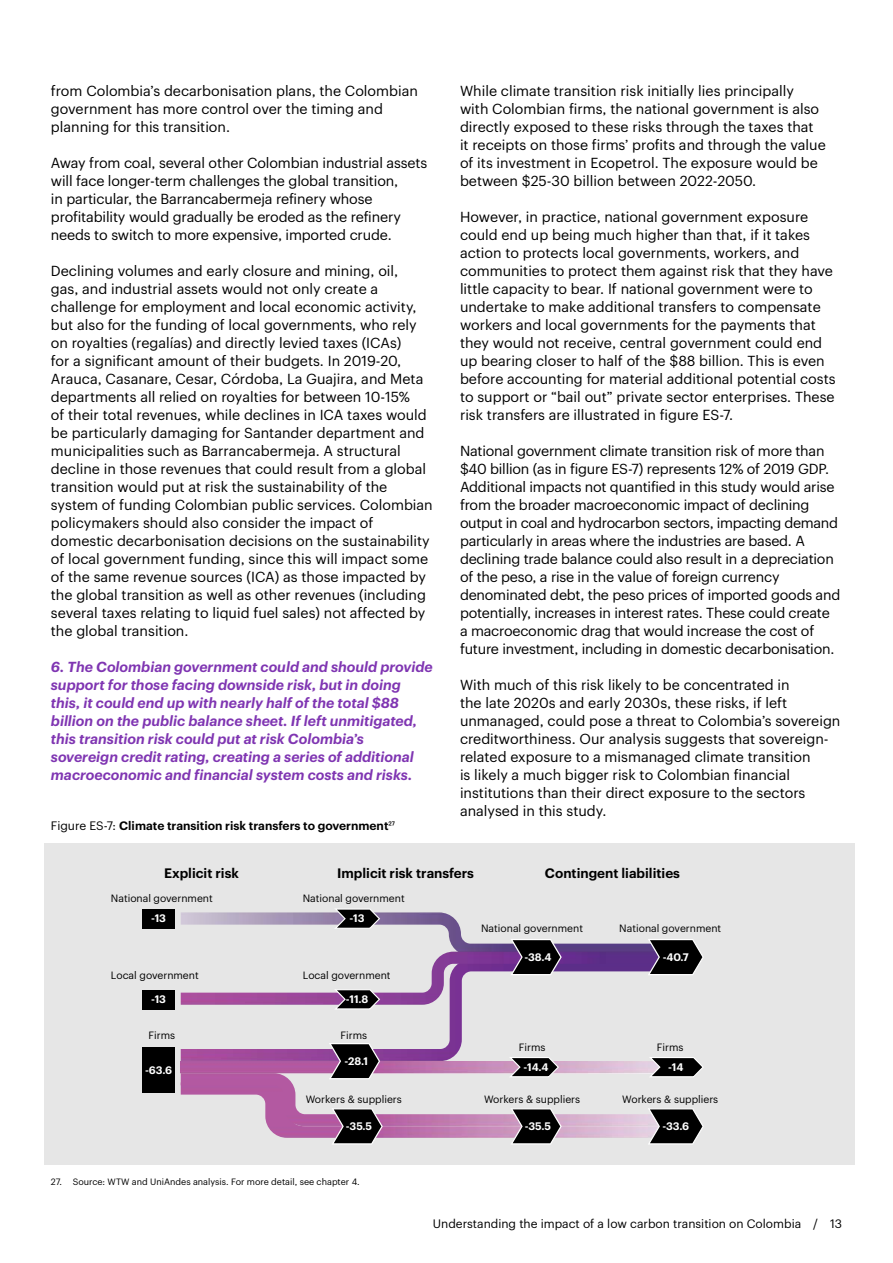
<style>
.page{position:relative;width:893px;height:1263px;background:#fff}
.page>*{position:absolute;margin:0;border:0;box-sizing:border-box;transform-origin:0 0}
.Body_9_5_12{font:14.25px/18px "Graphik";color:#000}
.Body_subhead_L3_9_5{font:italic 600 14.25px/18px "Graphik";color:#7f35b2}
.t1{font:600 13.5px "Graphik";color:#000}
.t2{font:12px "Graphik";color:#000}
.Caption_8_10{font:600 12px "Graphik";color:#000}
.t3{font:600 10.65px "Graphik";color:#fff}
.t4{font:10.35px "Graphik Roman";color:#000}
.Legal_bullet_L2_last{font:9px "Graphik";color:#000}
.s1{font-weight:400}
</style>
<div class="page">
<div style="left:45px;top:843px;width:810px;height:322px;background:#e6e6e6"></div>
<div style="left:142px;top:1048px;width:33px;height:45px;background:#000"></div>
<img style="left:181px;top:1005px;width:468px;height:77px">
<img style="left:181px;top:912px;width:467px;height:40px">
<img style="left:181px;top:952px;width:467px;height:53px">
<div style="left:142px;top:909px;width:33px;height:19px;background:#000"></div>
<div style="left:142px;top:990px;width:33px;height:19px;background:#000"></div>
<img style="left:181px;top:1082px;width:467px;height:56px">
<svg style="left:334px;top:908px;width:46px;height:21px"></svg>
<svg style="left:334px;top:989px;width:46px;height:20px"></svg>
<svg style="left:329px;top:1043px;width:51px;height:36px;background:#3f343f"></svg>
<svg style="left:510px;top:939px;width:52px;height:36px;background:#362d3c"></svg>
<svg style="left:648px;top:939px;width:56px;height:36px;background:#38343c"></svg>
<svg style="left:510px;top:1108px;width:52px;height:36px;background:#484146"></svg>
<svg style="left:648px;top:1108px;width:56px;height:36px"></svg>
<svg style="left:331px;top:1108px;width:52px;height:36px;background:#443842"></svg>
<svg style="left:509px;top:1057px;width:50px;height:20px"></svg>
<svg style="left:649px;top:1057px;width:55px;height:20px"></svg>
<p class="Body_9_5_12" style="left:51px;top:81px;width:369px">from Colombia’s decarbonisation plans, the Colombian government has more control over the timing and planning for this transition.</p>
<p class="Body_9_5_12" style="left:51px;top:153px;width:378px">Away from coal, several other Colombian industrial assets will face longer-term challenges the global transition,<br>in particular, the Barrancabermeja refinery whose profitability would gradually be eroded as the refinery needs to switch to more expensive, imported crude.</p>
<p class="Body_9_5_12" style="left:51px;top:261px;width:383px">Declining volumes and early closure and mining, oil,<br>gas, and industrial assets would not only create a challenge for employment and local economic activity, but also for the funding of local governments, who rely on royalties (regalías) and directly levied taxes (ICAs)<br>for a significant amount of their budgets. In 2019-20, Arauca, Casanare, Cesar, Córdoba, La Guajira, and Meta departments all relied on royalties for between 10-15%<br>of their total revenues, while declines in ICA taxes would be particularly damaging for Santander department and municipalities such as Barrancabermeja. A structural decline in those revenues that could result from a global transition would put at risk the sustainability of the system of funding Colombian public services. Colombian policymakers should also consider the impact of domestic decarbonisation decisions on the sustainability of local government funding, since this will impact some of the same revenue sources (ICA) as those impacted by the global transition as well as other revenues (including several taxes relating to liquid fuel sales) not affected by the global transition.</p>
<p class="Body_subhead_L3_9_5" style="left:51px;top:657px;width:383px">6. The Colombian government could and should provide support for those facing downside risk, but in doing this, it could end up with nearly half of the total $88 billion on the public balance sheet. If left unmitigated, this transition risk could put at risk Colombia’s sovereign credit rating, creating a series of additional macroeconomic and financial system costs and risks.</p>
<p class="Caption_8_10" style="left:51px;top:816px;width:346px"><span class="s1">Figure ES-7:</span> Climate transition risk transfers to government<span class="s1">27</span></p>
<p class="Body_9_5_12" style="left:460px;top:81px;width:367px">While climate transition risk initially lies principally with Colombian firms, the national government is also directly exposed to these risks through the taxes that it receipts on those firms’ profits and through the value of its investment in Ecopetrol. The exposure would be between $25-30 billion between 2022-2050.</p>
<p class="Body_9_5_12" style="left:460px;top:207px;width:377px">However, in practice, national government exposure could end up being much higher than that, if it takes action to protects local governments, workers, and communities to protect them against risk that they have little capacity to bear. If national government were to undertake to make additional transfers to compensate workers and local governments for the payments that they would not receive, central government could end up bearing closer to half of the $88 billion. This is even before accounting for material additional potential costs to support or “bail out” private sector enterprises. These risk transfers are illustrated in figure ES-7.</p>
<p class="Body_9_5_12" style="left:460px;top:441px;width:382px">National government climate transition risk of more than $40 billion (as in figure ES-7) represents 12% of 2019 GDP.<br>Additional impacts not quantified in this study would arise from the broader macroeconomic impact of declining output in coal and hydrocarbon sectors, impacting demand particularly in areas where the industries are based. A declining trade balance could also result in a depreciation of the peso, a rise in the value of foreign currency denominated debt, the peso prices of imported goods and potentially, increases in interest rates. These could create a macroeconomic drag that would increase the cost of future investment, including in domestic decarbonisation.</p>
<p class="Body_9_5_12" style="left:460px;top:675px;width:382px">With much of this risk likely to be concentrated in<br>the late 2020s and early 2030s, these risks, if left unmanaged, could pose a threat to Colombia’s sovereign creditworthiness. Our analysis suggests that sovereign&shy;related exposure to a mismanaged climate transition<br>is likely a much bigger risk to Colombian financial institutions than their direct exposure to the sectors analysed in this study.</p>
<p class="t1" style="left:164px;top:863px;width:76px">Explicit risk</p>
<p class="t1" style="left:337px;top:863px;width:138px">Implicit risk transfers</p>
<p class="t1" style="left:545px;top:863px;width:137px">Contingent liabilities</p>
<p class="t4" style="left:111px;top:890px;width:103px">National government</p>
<p class="t4" style="left:303px;top:890px;width:103px">National government</p>
<p class="t3" style="left:151px;top:910px;width:17px">-13</p>
<p class="t3" style="left:350px;top:910px;width:17px">-13</p>
<p class="t4" style="left:111px;top:967px;width:89px">Local government</p>
<p class="t4" style="left:303px;top:967px;width:89px">Local government</p>
<p class="t3" style="left:151px;top:991px;width:17px">-13</p>
<p class="t3" style="left:346px;top:991px;width:24px">-11.8</p>
<p class="t4" style="left:149px;top:1027px;width:28px">Firms</p>
<p class="t4" style="left:340px;top:1027px;width:28px">Firms</p>
<p class="t3" style="left:145px;top:1062px;width:29px">-63.6</p>
<p class="t3" style="left:345px;top:1052px;width:25px">-28.1</p>
<p class="t4" style="left:481px;top:920px;width:103px">National government</p>
<p class="t4" style="left:619px;top:920px;width:103px">National government</p>
<p class="t3" style="left:524px;top:948px;width:29px">-38.4</p>
<p class="t3" style="left:663px;top:948px;width:28px">-40.7</p>
<p class="t4" style="left:519px;top:1040px;width:28px">Firms</p>
<p class="t4" style="left:657px;top:1040px;width:28px">Firms</p>
<p class="t3" style="left:524px;top:1058px;width:26px">-14.4</p>
<p class="t3" style="left:668px;top:1058px;width:17px">-14</p>
<p class="t4" style="left:306px;top:1091px;width:98px">Workers &amp; suppliers</p>
<p class="t4" style="left:484px;top:1091px;width:98px">Workers &amp; suppliers</p>
<p class="t4" style="left:622px;top:1091px;width:98px">Workers &amp; suppliers</p>
<p class="t3" style="left:346px;top:1118px;width:28px">-35.5</p>
<p class="t3" style="left:525px;top:1118px;width:28px">-35.5</p>
<p class="t3" style="left:662px;top:1118px;width:28px">-33.6</p>
<p class="Legal_bullet_L2_last" style="left:51px;top:1175px;width:310px">27. Source: WTW and UniAndes analysis. For more detail, see chapter 4.</p>
<p class="t2" style="left:433px;top:1215px;width:411px">Understanding the impact of a low carbon transition on Colombia / 13</p>
</div>
